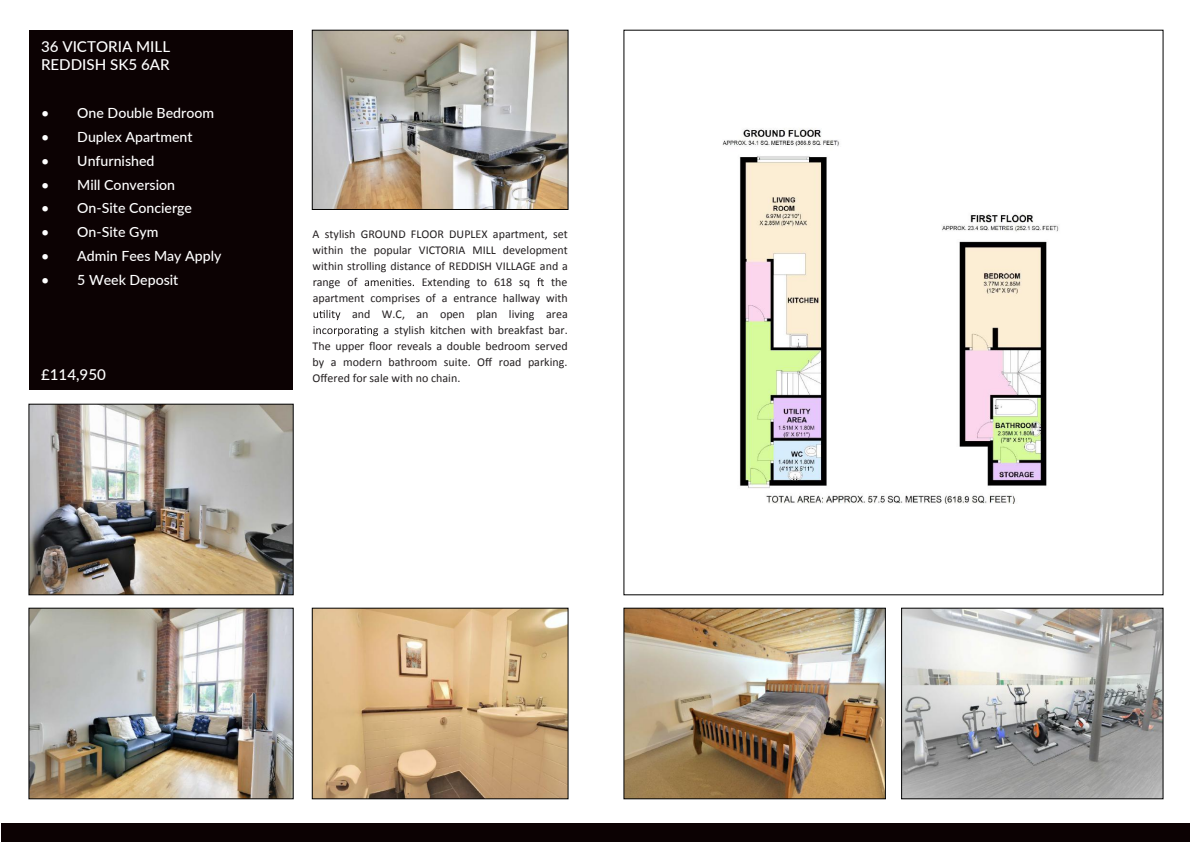
<style>
.page{position:relative;width:1190px;height:842px;background:#fff}
.page>*{position:absolute;margin:0;border:0;box-sizing:border-box;transform-origin:0 0}
.t1{font:500 15px/17.9px "Lato";color:#fff}
.t2{font:500 14px "Lato";color:#fff}
.t3{font:12px/16px "Calibri";color:#231f20;text-align:justify}
</style>
<div class="page">
<div style="left:1px;top:824px;width:595px;height:18px;background:#0c0203"></div>
<div style="left:29px;top:31px;width:264px;height:359px;background:#0c0203"></div>
<svg style="left:365px;top:278px;width:49px;height:8px"></svg>
<svg style="left:537px;top:278px;width:7px;height:8px"></svg>
<svg style="left:314px;top:310px;width:26px;height:10px"></svg>
<svg style="left:313px;top:326px;width:65px;height:10px"></svg>
<img style="left:31px;top:406px;width:261px;height:187px">
<div style="left:29px;top:404px;width:265px;height:191px;border:1px solid #000"></div>
<img style="left:31px;top:610px;width:261px;height:187px">
<div style="left:29px;top:608px;width:265px;height:191px;border:1px solid #000"></div>
<img style="left:314px;top:32px;width:252px;height:176px">
<div style="left:312px;top:30px;width:256px;height:180px;border:1px solid #000"></div>
<div style="left:596px;top:824px;width:594px;height:18px;background:#0c0203"></div>
<img style="left:314px;top:610px;width:252px;height:187px">
<div style="left:312px;top:608px;width:256px;height:191px;border:1px solid #000"></div>
<img style="left:903px;top:610px;width:258px;height:187px">
<div style="left:901px;top:608px;width:262px;height:191px;border:1px solid #000"></div>
<img style="left:626px;top:610px;width:258px;height:187px">
<div style="left:624px;top:608px;width:262px;height:191px;border:1px solid #000"></div>
<img style="left:722px;top:128px;width:337px;height:376px">
<p class="t1" style="left:41px;top:37px;width:131px">36 VICTORIA MILL<br>REDDISH SK5 6AR</p>
<p class="t2" style="left:41px;top:103px;width:175px">• One Double Bedroom</p>
<p class="t2" style="left:41px;top:127px;width:153px">• Duplex Apartment</p>
<p class="t2" style="left:41px;top:151px;width:115px">• Unfurnished</p>
<p class="t2" style="left:41px;top:174px;width:136px">• Mill Conversion</p>
<p class="t2" style="left:41px;top:198px;width:153px">• On-Site Concierge</p>
<p class="t2" style="left:41px;top:222px;width:119px">• On-Site Gym</p>
<p class="t2" style="left:41px;top:246px;width:182px">• Admin Fees May Apply</p>
<p class="t2" style="left:41px;top:270px;width:139px">• 5 Week Deposit</p>
<p class="t1" style="left:41px;top:365px;width:66px">£114,950</p>
<p class="t3" style="left:313px;top:226px;width:257px">A stylish GROUND FLOOR DUPLEX apartment, set within the popular VICTORIA MILL development within strolling distance of REDDISH VILLAGE and a range of</p>
<p class="t3" style="left:422px;top:274px;width:110px">Extending to 618 sq</p>
<p class="t3" style="left:551px;top:274px;width:18px">the</p>
<p class="t3" style="left:313px;top:290px;width:257px">apartment comprises of a entrance hallway with</p>
<p class="t3" style="left:352px;top:306px;width:217px">and W.C, an open plan living area</p>
<p class="t3" style="left:384px;top:322px;width:186px">a stylish kitchen with breakfast bar.</p>
<p class="t3" style="left:313px;top:338px;width:257px">The upper floor reveals a double bedroom served</p>
<p class="t3" style="left:313px;top:354px;width:256px">by a modern bathroom suite. Off road parking.</p>
<p class="t3" style="left:313px;top:370px;width:149px">Offered for sale with no chain.</p>
</div>
